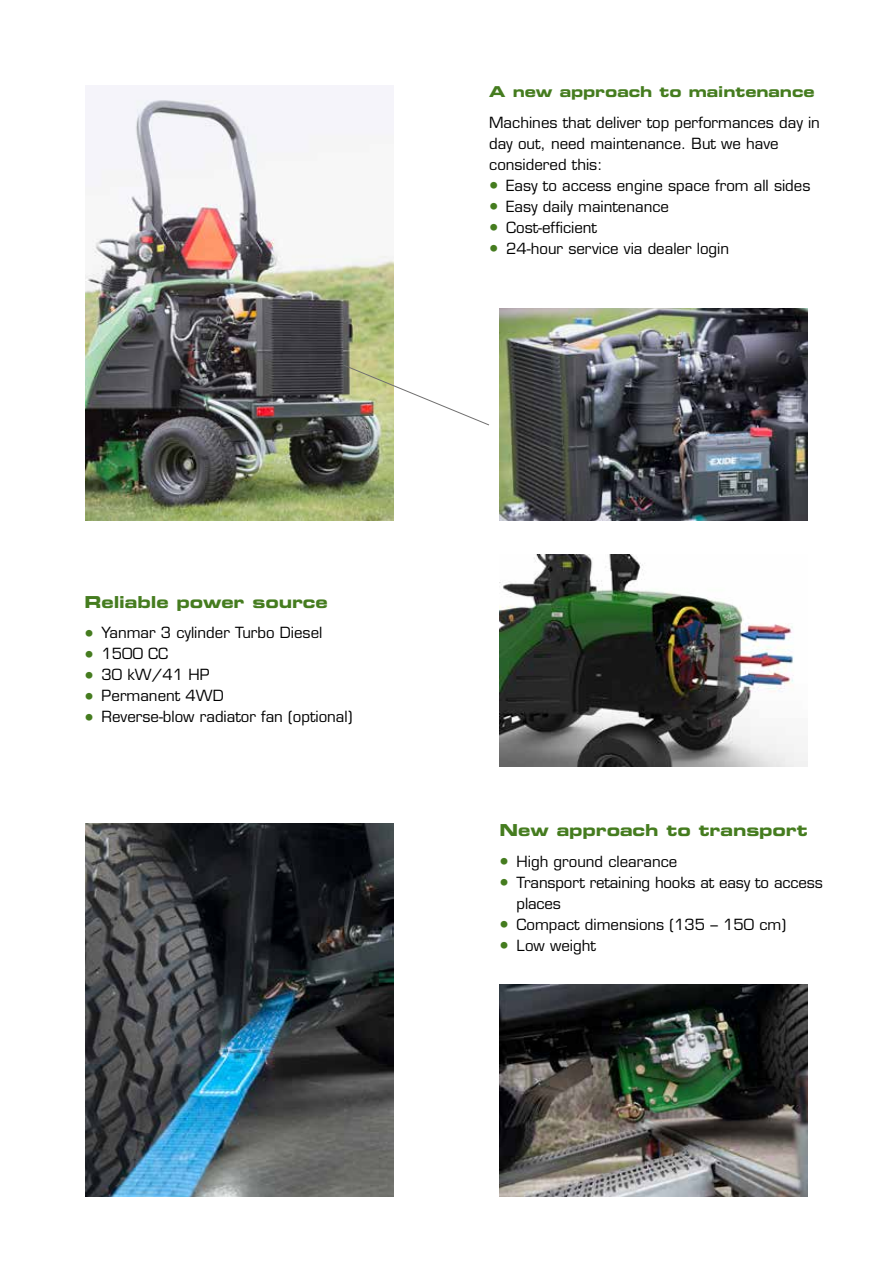
<style>
.page{position:relative;width:893px;height:1263px;background:#fff}
.page>*{position:absolute;margin:0;border:0;box-sizing:border-box;transform-origin:0 0}
.t1{font:16.5px "Eurostile LT Std Bold Ex 2";letter-spacing:-.005em;color:#457c1f}
.t2{font:15px/21px "Eurostile LT Std";color:#000}
.t3{font:15px "Eurostile LT Std Bold Ex 2";letter-spacing:-.005em;color:#457c1f}
.s1{font-size:18px;color:#457c1f}
</style>
<div class="page">
<img style="left:85px;top:824px;width:308px;height:373px">
<img style="left:500px;top:984px;width:308px;height:213px">
<img style="left:85px;top:85px;width:308px;height:436px">
<svg style="left:343px;top:364px;width:146px;height:62px"></svg>
<img style="left:500px;top:554px;width:308px;height:213px">
<img style="left:500px;top:308px;width:308px;height:213px">
<p class="t1" style="left:85px;top:590px;width:245px">Reliable power source</p>
<p class="t2" style="left:85px;top:622px;width:239px"><span class="s1">•</span> Yanmar 3 cylinder Turbo Diesel</p>
<p class="t2" style="left:85px;top:643px;width:85px"><span class="s1">•</span> 1500 CC</p>
<p class="t2" style="left:85px;top:664px;width:126px"><span class="s1">•</span> 30 kW/41 HP</p>
<p class="t2" style="left:85px;top:685px;width:141px"><span class="s1">•</span> Permanent 4WD</p>
<p class="t2" style="left:85px;top:706px;width:269px"><span class="s1">•</span> Reverse-blow radiator fan (optional)</p>
<p class="t3" style="left:489px;top:81px;width:327px">A new approach to maintenance</p>
<p class="t2" style="left:489px;top:112px;width:332px">Machines that deliver top performances day in day out, need maintenance. But we have considered this:</p>
<p class="t2" style="left:489px;top:175px;width:323px"><span class="s1">•</span> Easy to access engine space from all sides</p>
<p class="t2" style="left:489px;top:196px;width:181px"><span class="s1">•</span> Easy daily maintenance</p>
<p class="t2" style="left:489px;top:217px;width:109px"><span class="s1">•</span> Cost-efficient</p>
<p class="t2" style="left:489px;top:238px;width:241px"><span class="s1">•</span> 24-hour service via dealer login</p>
<p class="t1" style="left:500px;top:819px;width:310px">New approach to transport</p>
<p class="t2" style="left:500px;top:851px;width:179px"><span class="s1">•</span> High ground clearance</p>
<p class="t2" style="left:517px;top:872px;width:308px;text-indent:-17px"><span class="s1">•</span> Transport retaining hooks at easy to access places</p>
<p class="t2" style="left:500px;top:914px;width:288px"><span class="s1">•</span> Compact dimensions (135 – 150 cm)</p>
<p class="t2" style="left:500px;top:935px;width:98px"><span class="s1">•</span> Low weight</p>
</div>
